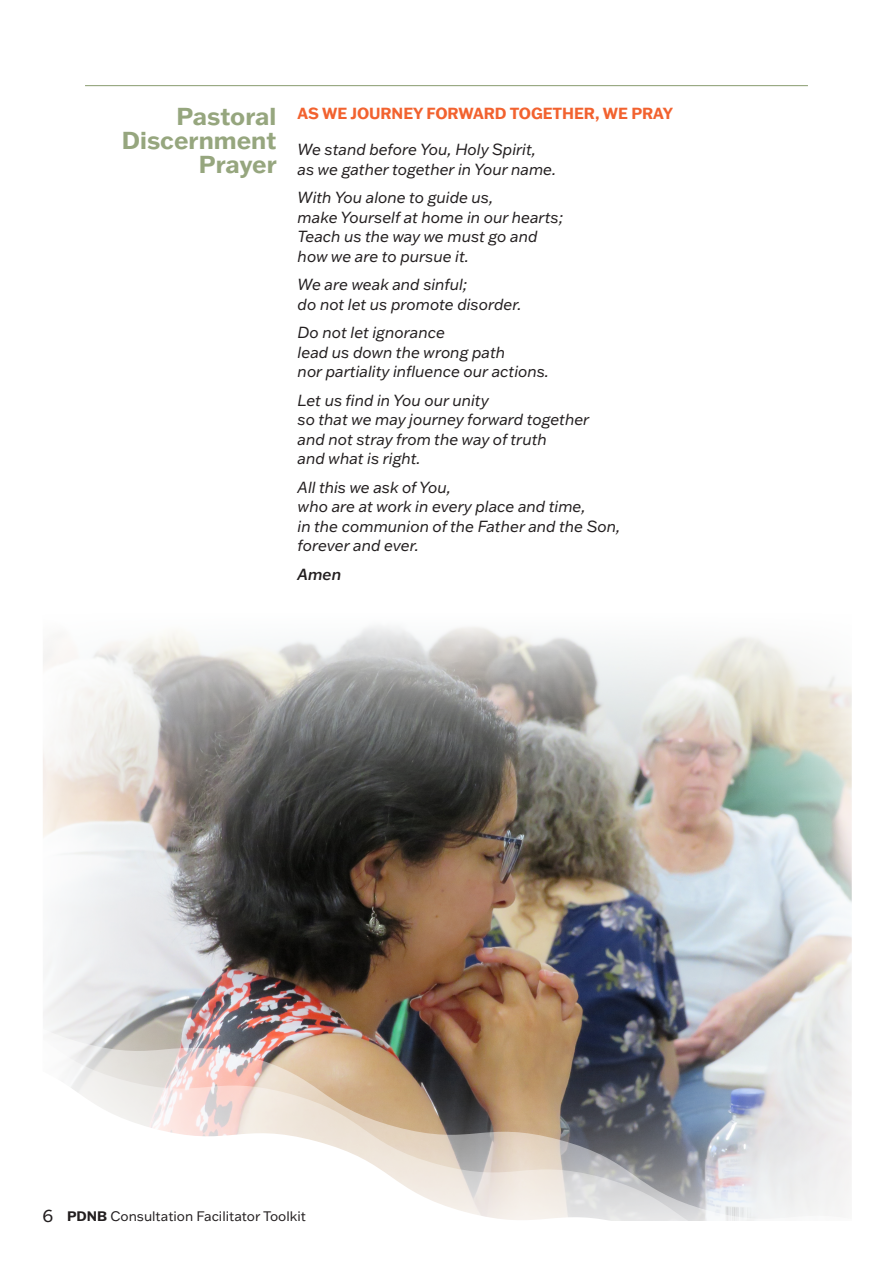
<style>
.page{position:relative;width:893px;height:1263px;background:#fff}
.page>*{position:absolute;margin:0;border:0;box-sizing:border-box;transform-origin:0 0}
.t1{font:700 24px/24px "Franklin Gothic ATF";color:#96a67e;text-align:right}
.t2{font:italic 15.75px/19.5px "Franklin Gothic ATF";letter-spacing:-.005em;color:#231f20}
.t3{font:700 15.75px "Franklin Gothic ATF";letter-spacing:-.005em;color:#f2622f}
.t4{font:italic 500 15.75px "Franklin Gothic ATF";color:#231f20}
.t5{font:13.5px "Franklin Gothic ATF";color:#231f20}
.s1{font-size:18px}
.s2{font-weight:700}
</style>
<div class="page">
<img style="left:44px;top:625px;width:806px;height:347px">
<img style="left:43px;top:974px;width:809px;height:247px">
<hr style="left:85px;top:85px;width:723px;height:1px;background:#96a67e">
<h1 class="t1" style="left:122px;top:104px;width:156px">Pastoral<br>Discernment<br>Prayer</h1>
<p class="t3" style="left:298px;top:102px;width:377px">AS WE JOURNEY FORWARD TOGETHER, WE PRAY</p>
<p class="t2" style="left:298px;top:139px;width:260px">We stand before You, Holy Spirit, as we gather together in Your name.</p>
<p class="t2" style="left:298px;top:187px;width:267px">With You alone to guide us,<br>make Yourself at home in our hearts;<br>Teach us the way we must go and how we are to pursue it.</p>
<p class="t2" style="left:298px;top:274px;width:226px">We are weak and sinful;<br>do not let us promote disorder.</p>
<p class="t2" style="left:298px;top:322px;width:253px">Do not let ignorance<br>lead us down the wrong path<br>nor partiality influence our actions.</p>
<p class="t2" style="left:298px;top:390px;width:293px">Let us find in You our unity<br>so that we may journey forward together and not stray from the way of truth<br>and what is right.</p>
<p class="t2" style="left:298px;top:477px;width:324px">All this we ask of You,<br>who are at work in every place and time,<br>in the communion of the Father and the Son, forever and ever.</p>
<p class="t4" style="left:298px;top:563px;width:45px">Amen</p>
<p class="t5" style="left:43px;top:1207px;width:265px"><span class="s1">6</span> <span class="s2">PDNB</span> Consultation Facilitator Toolkit</p>
</div>
